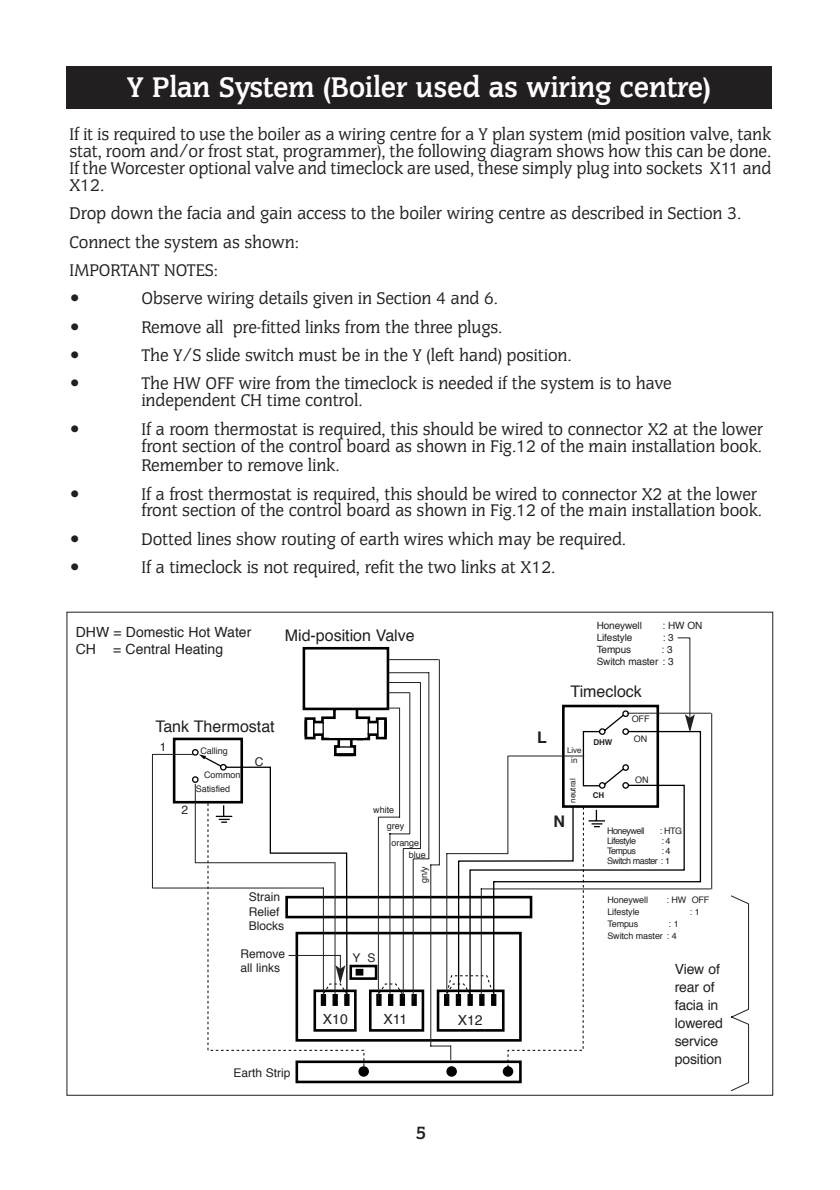
<style>
.page{position:relative;width:840px;height:1190px;background:#fff}
.page>*{position:absolute;margin:0;border:0;box-sizing:border-box;transform-origin:0 0}
.t1{font:32px "Cg Congress Bd";color:#fff}
.t2{font:20px "Cg Congress Bd";color:#231f20}
.t3{font:19px/17px "Cg Congress";color:#231f20}
.t4{font:16px "Helvetica";color:#231f20}
.t5{font:700 16px "Helvetica";color:#231f20}
.t6{font:14px/18px "Helvetica";letter-spacing:-.01em;color:#231f20}
.t7{font:12px/14.4px "Helvetica";color:#231f20}
.t8{font:10px/12px "Helvetica";letter-spacing:-.01em;color:#231f20;text-align:right}
.t9{font:9px/15.6px "Helvetica";letter-spacing:-.01em;color:#231f20}
.t10{font:9px/10px "Helvetica";letter-spacing:-.055em;color:#231f20;text-align:right}
.t11{font:8px/10px "Helvetica";color:#231f20;text-align:center}
.t12{font:700 8px "Helvetica";color:#231f20}
</style>
<div class="page">
<div style="left:66px;top:67px;width:706px;height:42px;background:#231f20"></div>
<svg style="left:66px;top:611px;width:708px;height:485px"></svg>
<svg style="left:678px;top:637px;width:12px;height:1px"></svg>
<hr style="left:689px;top:638px;width:1px;height:80px;background:#231f20">
<svg style="left:685px;top:714px;width:10px;height:19px"></svg>
<div style="left:74px;top:625px;width:201px;height:77px;background:#fff"></div>
<svg style="left:191px;top:646px;width:304px;height:354px"></svg>
<svg style="left:730px;top:894px;width:20px;height:198px"></svg>
<h1 class="t1" style="left:127px;top:74px;width:585px">Y Plan System (Boiler used as wiring centre)</h1>
<p class="t3" style="left:69px;top:127px;width:703px;text-align:justify">If it is required to use the boiler as a wiring centre for a Y plan system (mid position valve, tank stat, room and/or frost stat, programmer), the following diagram shows how this can be done.<br>If the Worcester optional valve and timeclock are used, these simply plug into sockets X11 and X12.</p>
<p class="t3" style="left:69px;top:201px;width:673px;line-height:28.4px">Drop down the facia and gain access to the boiler wiring centre as described in Section 3.<br>Connect the system as shown:<br>IMPORTANT NOTES:<br>•</p>
<p class="t3" style="left:141px;top:291px;width:358px">Observe wiring details given in Section 4 and 6.</p>
<p class="t3" style="left:69px;top:320px;width:11px">•</p>
<p class="t3" style="left:141px;top:320px;width:362px">Remove all pre-fitted links from the three plugs.</p>
<p class="t3" style="left:69px;top:348px;width:11px">•</p>
<p class="t3" style="left:141px;top:348px;width:432px">The Y/S slide switch must be in the Y (left hand) position.</p>
<p class="t3" style="left:69px;top:376px;width:11px">•</p>
<p class="t3" style="left:141px;top:376px;width:532px">The HW OFF wire from the timeclock is needed if the system is to have independent CH time control.</p>
<p class="t3" style="left:69px;top:422px;width:11px">•</p>
<p class="t3" style="left:141px;top:422px;width:623px">If a room thermostat is required, this should be wired to connector X2 at the lower front section of the control board as shown in Fig.12 of the main installation book.</p>
<p class="t3" style="left:141px;top:458px;width:200px">Remember to remove link.</p>
<p class="t3" style="left:69px;top:486px;width:11px">•</p>
<p class="t3" style="left:141px;top:486px;width:622px">If a frost thermostat is required, this should be wired to connector X2 at the lower front section of the control board as shown in Fig.12 of the main installation book.</p>
<p class="t3" style="left:69px;top:532px;width:11px">•</p>
<p class="t3" style="left:141px;top:532px;width:486px">Dotted lines show routing of earth wires which may be required.</p>
<p class="t3" style="left:69px;top:560px;width:11px">•</p>
<p class="t3" style="left:141px;top:560px;width:415px">If a timeclock is not required, refit the two links at X12.</p>
<p class="t6" style="left:76px;top:625px;width:177px;line-height:16.8px">DHW = Domestic Hot Water<br>CH = Central Heating</p>
<p class="t4" style="left:285px;top:628px;width:131px">Mid-position Valve</p>
<p class="t4" style="left:155px;top:720px;width:121px">Tank Thermostat</p>
<p class="t7" style="left:160px;top:741px;width:8px">1</p>
<p class="t7" style="left:181px;top:804px;width:8px">2</p>
<p class="t9" style="left:200px;top:743px;width:29px">Calling</p>
<p class="t9" style="left:196px;top:769px;width:46px;line-height:13.8px;text-indent:8px">Common<br>Satisfied</p>
<p class="t7" style="left:255px;top:755px;width:10px">C</p>
<p class="t9" style="left:387px;top:803px;width:19px;text-indent:-14px">white grey</p>
<p class="t9" style="left:409px;top:837px;width:19px;line-height:12.2px;text-indent:-17px">orange blue</p>
<p class="t9" style="left:417px;top:883px;width:19px;rotate:-90deg">gn/y</p>
<p class="t7" style="left:249px;top:891px;width:37px">Strain<br>Relief<br>Blocks</p>
<p class="t7" style="left:240px;top:947px;width:46px">Remove all links</p>
<p class="t7" style="left:234px;top:1066px;width:59px">Earth Strip</p>
<p class="t7" style="left:353px;top:952px;width:25px">Y S</p>
<p class="t6" style="left:323px;top:1011px;width:26px">X10</p>
<p class="t6" style="left:383px;top:1011px;width:25px">X11</p>
<p class="t6" style="left:458px;top:1012px;width:26px">X12</p>
<p class="t2" style="left:415px;top:1124px;width:13px">5</p>
<p class="t5" style="left:537px;top:731px;width:11px">L</p>
<p class="t8" style="left:597px;top:621px;width:47px">Honeywell</p>
<p class="t8" style="left:662px;top:621px;width:41px">: HW ON</p>
<p class="t8" style="left:597px;top:633px;width:37px">Lifestyle</p>
<p class="t8" style="left:663px;top:633px;width:12px">: 3</p>
<p class="t8" style="left:597px;top:645px;width:36px">Tempus</p>
<p class="t8" style="left:597px;top:645px;width:79px">: 3<br>Switch master : 3</p>
<p class="t4" style="left:571px;top:685px;width:73px">Timeclock</p>
<p class="t11" style="left:567px;top:746px;width:16px">Live in</p>
<p class="t11" style="left:568px;top:803px;width:26px;rotate:-90deg">neutral</p>
<p class="t5" style="left:554px;top:815px;width:13px">N</p>
<p class="t12" style="left:593px;top:739px;width:21px">DHW</p>
<p class="t12" style="left:593px;top:792px;width:13px">CH</p>
<p class="t9" style="left:632px;top:712px;width:19px">OFF</p>
<p class="t9" style="left:634px;top:732px;width:15px">ON</p>
<p class="t9" style="left:635px;top:773px;width:15px">ON</p>
<p class="t10" style="left:607px;top:827px;width:39px">Honeywell</p>
<p class="t9" style="left:660px;top:824px;width:24px">: HTG</p>
<p class="t10" style="left:607px;top:837px;width:31px">Lifestyle</p>
<p class="t9" style="left:661px;top:834px;width:11px">:4</p>
<p class="t9" style="left:607px;top:844px;width:31px">Tempus</p>
<p class="t10" style="left:607px;top:847px;width:65px">: 4<br>Switch master : 1</p>
<p class="t9" style="left:607px;top:892px;width:42px">Honeywell</p>
<p class="t9" style="left:667px;top:892px;width:44px">: HW OFF</p>
<p class="t9" style="left:607px;top:904px;width:34px">Lifestyle</p>
<p class="t9" style="left:690px;top:904px;width:11px">: 1</p>
<p class="t9" style="left:607px;top:916px;width:33px">Tempus</p>
<p class="t9" style="left:607px;top:918px;width:73px;line-height:12px;text-align:right">: 1<br>Switch master : 4</p>
<p class="t6" style="left:675px;top:961px;width:50px">View of rear of facia in lowered service position</p>
</div>
